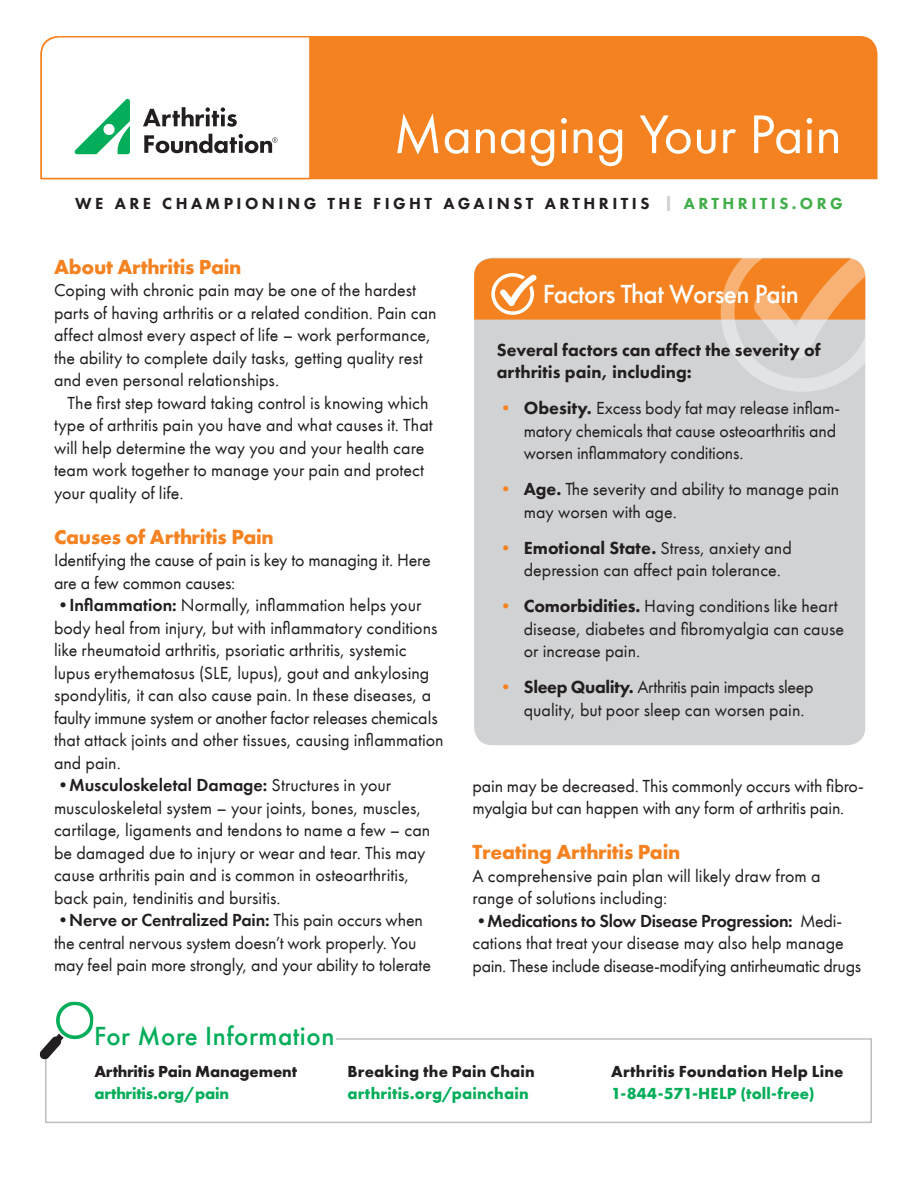
<style>
.page{position:relative;width:918px;height:1188px;background:#fff}
.page>*{position:absolute;margin:0;border:0;box-sizing:border-box;transform-origin:0 0}
.t1{font:56.4px "Futura PT";color:#fff}
.t2{font:500 27px "Futura PT";letter-spacing:-.02em;color:#fff}
.t3{font:500 27px "Futura PT";letter-spacing:.02em;color:#03ad59}
.Body-1st_Paragraph{font:700 21px "Futura PT";letter-spacing:-.01em;color:#f58220}
.Body-1st_Paragraph-2{font:18px/22.5px "Futura PT";color:#231f20}
.Body-1st_Paragraph-3{font:800 18px/22.5px "Futura PT";color:#231f20}
.Body-1st_Paragraph-4{font:800 16.5px "Futura PT";letter-spacing:.21em;color:#231f20}
.Body-1st_Paragraph-5{font:700 16.5px "Futura PT";letter-spacing:.01em;color:#03ad59}
.Body-1st_Paragraph-6{font:700 16.5px "Futura PT";letter-spacing:.01em;color:#231f20}
.Body-1st_Paragraph-7{font:700 16.5px "Futura PT";letter-spacing:-.01em;color:#231f20}
.Body-1st_Paragraph-8{font:700 16.5px "Futura PT";letter-spacing:-.01em;color:#03ad59}
.s1{font-weight:600;font-size:22.5px;color:#d1d2d4}
.s2{color:#40ae49}
.s3{font-weight:600}
.s4{font-weight:800;color:#f58220}
.s5{font-weight:800}
</style>
<div class="page">
<div style="left:474px;top:258px;width:391px;height:487px;background:#d1d2d4;border-radius:18px"></div>
<svg style="left:474px;top:257px;width:392px;height:135px"></svg>
<div style="left:45px;top:1038px;width:827px;height:85px;border:2px solid #bebfc2"></div>
<div style="left:19px;top:1024px;width:316px;height:33px;background:#fff"></div>
<svg style="left:40px;top:1001px;width:54px;height:59px"></svg>
<div style="left:311px;top:36px;width:567px;height:143px;background:#f58220"></div>
<svg style="left:40px;top:36px;width:271px;height:144px"></svg>
<p class="t1" style="left:394px;top:101px;width:450px">Managing Your Pain</p>
<p class="Body-1st_Paragraph-4" style="left:75px;top:193px;width:769px">WE ARE CHAMPIONING THE FIGHT AGAINST ARTHRITIS <span class="s1">I</span> <span class="s2">ARTHRITIS.ORG</span></p>
<p class="Body-1st_Paragraph" style="left:54px;top:253px;width:189px">About Arthritis Pain</p>
<p class="Body-1st_Paragraph-2" style="left:54px;top:279px;width:384px">Coping with chronic pain may be one of the hardest parts of having arthritis or a related condition. Pain can affect almost every aspect of life – work performance, the ability to complete daily tasks, getting quality rest and even personal relationships.</p>
<p class="Body-1st_Paragraph-2" style="left:54px;top:391px;width:380px;text-indent:14px">The first step toward taking control is knowing which type of arthritis pain you have and what causes it. That will help determine the way you and your health care team work together to manage your pain and protect your quality of life.</p>
<p class="Body-1st_Paragraph" style="left:54px;top:523px;width:221px">Causes of Arthritis Pain</p>
<p class="Body-1st_Paragraph-2" style="left:54px;top:549px;width:378px">Identifying the cause of pain is key to managing it. Here are a few common causes:</p>
<p class="Body-1st_Paragraph-2" style="left:54px;top:594px;width:391px"><span class="s3">•Inflammation:</span> Normally, inflammation helps your body heal from injury, but with inflammatory conditions like rheumatoid arthritis, psoriatic arthritis, systemic lupus erythematosus (SLE, lupus), gout and ankylosing spondylitis, it can also cause pain. In these diseases, a faulty immune system or another factor releases chemicals that attack joints and other tissues, causing inflammation and pain.</p>
<p class="Body-1st_Paragraph-2" style="left:54px;top:774px;width:378px"><span class="s3">•Musculoskeletal Damage:</span> Structures in your musculoskeletal system – your joints, bones, muscles, cartilage, ligaments and tendons to name a few – can be damaged due to injury or wear and tear. This may cause arthritis pain and is common in osteoarthritis, back pain, tendinitis and bursitis.</p>
<p class="Body-1st_Paragraph-2" style="left:54px;top:909px;width:379px"><span class="s3">•Nerve or Centralized Pain:</span> This pain occurs when the central nervous system doesn’t work properly. You may feel pain more strongly, and your ability to tolerate</p>
<p class="t2" style="left:543px;top:278px;width:258px">Factors That Worsen Pain</p>
<p class="Body-1st_Paragraph-3" style="left:497px;top:338px;width:326px">Several factors can affect the severity of arthritis pain, including:</p>
<p class="Body-1st_Paragraph-2" style="left:524px;top:397px;width:318px;text-indent:-27px"><span class="s4">•</span> <span class="s5">Obesity.</span> Excess body fat may release inflam&shy;matory chemicals that cause osteoarthritis and worsen inflammatory conditions.</p>
<p class="Body-1st_Paragraph-2" style="left:524px;top:478px;width:317px;text-indent:-27px"><span class="s4">•</span> <span class="s5">Age.</span> The severity and ability to manage pain may worsen with age.</p>
<p class="Body-1st_Paragraph-2" style="left:524px;top:537px;width:270px;text-indent:-27px"><span class="s4">•</span> <span class="s5">Emotional State.</span> Stress, anxiety and depression can affect pain tolerance.</p>
<p class="Body-1st_Paragraph-2" style="left:524px;top:595px;width:322px;text-indent:-27px"><span class="s4">•</span> <span class="s5">Comorbidities.</span> Having conditions like heart disease, diabetes and fibromyalgia can cause or increase pain.</p>
<p class="Body-1st_Paragraph-2" style="left:524px;top:676px;width:291px;text-indent:-27px"><span class="s4">•</span> <span class="s5">Sleep Quality.</span> Arthritis pain impacts sleep quality, but poor sleep can worsen pain.</p>
<p class="Body-1st_Paragraph-2" style="left:472px;top:775px;width:393px">pain may be decreased. This commonly occurs with fibro&shy;myalgia but can happen with any form of arthritis pain.</p>
<p class="Body-1st_Paragraph" style="left:472px;top:839px;width:209px">Treating Arthritis Pain</p>
<p class="Body-1st_Paragraph-2" style="left:472px;top:865px;width:350px">A comprehensive pain plan will likely draw from a range of solutions including:</p>
<p class="Body-1st_Paragraph-2" style="left:472px;top:910px;width:390px"><span class="s3">•Medications to Slow Disease Progression:</span> Medi&shy;cations that treat your disease may also help manage pain. These include disease-modifying antirheumatic drugs</p>
<p class="t3" style="left:94px;top:1020px;width:242px">For More Information</p>
<p class="Body-1st_Paragraph-7" style="left:94px;top:1061px;width:204px">Arthritis Pain Management</p>
<p class="Body-1st_Paragraph-8" style="left:94px;top:1083px;width:136px">arthritis.org/pain</p>
<p class="Body-1st_Paragraph-6" style="left:347px;top:1061px;width:189px">Breaking the Pain Chain</p>
<p class="Body-1st_Paragraph-5" style="left:347px;top:1083px;width:183px">arthritis.org/painchain</p>
<p class="Body-1st_Paragraph-6" style="left:611px;top:1061px;width:234px">Arthritis Foundation Help Line</p>
<p class="Body-1st_Paragraph-5" style="left:611px;top:1083px;width:205px">1-844-571-HELP (toll-free)</p>
</div>
